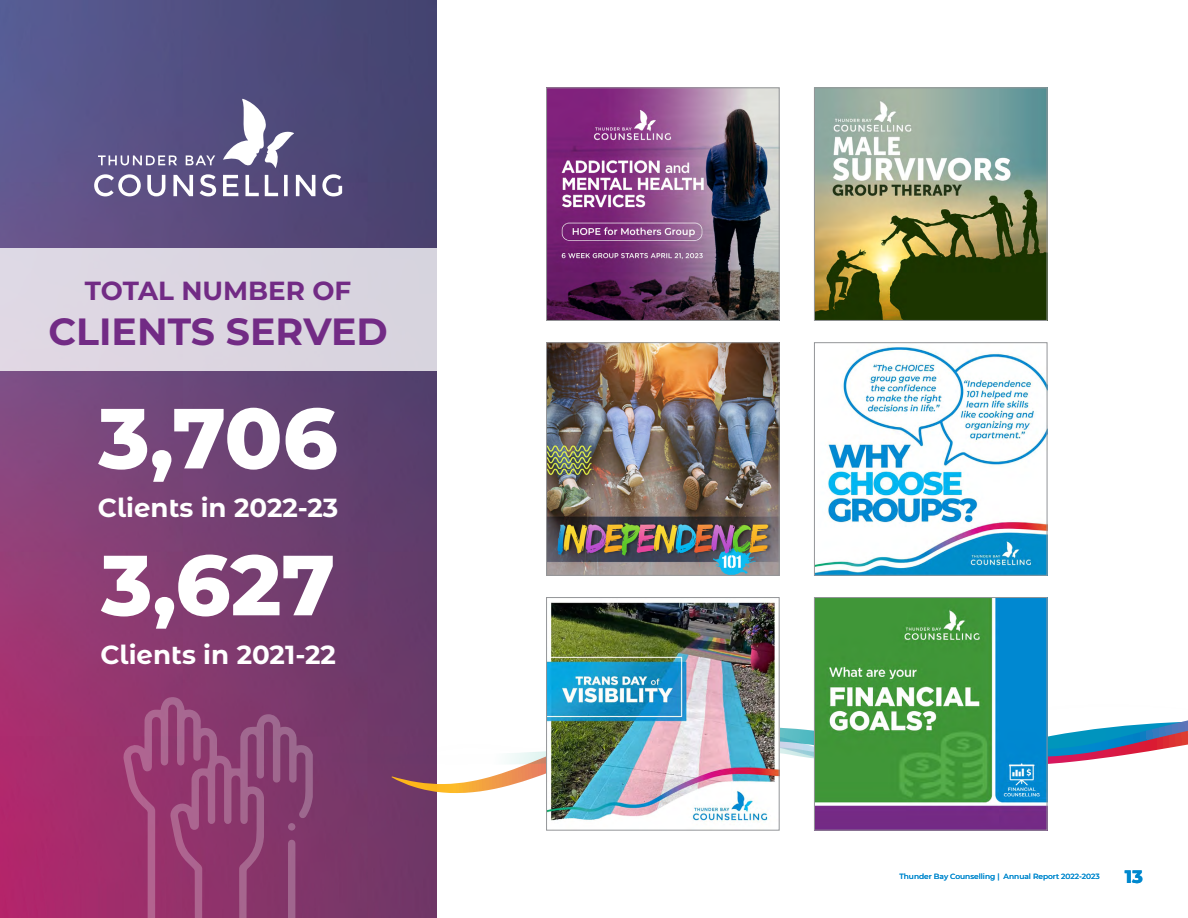
<style>
.page{position:relative;width:1188px;height:918px;background:#fff}
.page>*{position:absolute;margin:0;border:0;box-sizing:border-box;transform-origin:0 0}
.t1{font:800 85.05px/146.9px "Montserrat";color:#fff}
.t2{font:700 37.95px "Montserrat";color:#722b85}
.t3{font:700 26.25px "Montserrat";color:#722b85}
.t4{font:700 26.1px "Montserrat Alternates";color:#fff}
.t5{font:800 18px "Montserrat";color:#0088ce}
.t6{font:500 7.5px "Montserrat";color:#0088ce}
</style>
<div class="page">
<img style="left:0;top:0;width:436px;height:918px">
<svg style="left:123px;top:697px;width:190px;height:221px;background:#923f73"></svg>
<div style="left:288px;top:823px;width:7px;height:8px;background:#a0678e;border-radius:50%"></div>
<div style="left:0;top:248px;width:436px;height:123px;background:#dbd6e1"></div>
<svg style="left:223px;top:98px;width:71px;height:70px"></svg>
<svg style="left:94px;top:174px;width:47px;height:22px"></svg>
<svg style="left:147px;top:175px;width:18px;height:21px"></svg>
<svg style="left:173px;top:175px;width:20px;height:21px"></svg>
<svg style="left:200px;top:174px;width:16px;height:22px"></svg>
<svg style="left:223px;top:175px;width:15px;height:21px"></svg>
<svg style="left:245px;top:175px;width:14px;height:21px"></svg>
<svg style="left:265px;top:175px;width:13px;height:21px"></svg>
<svg style="left:284px;top:175px;width:4px;height:21px"></svg>
<svg style="left:296px;top:175px;width:19px;height:21px"></svg>
<svg style="left:322px;top:174px;width:20px;height:22px"></svg>
<svg style="left:98px;top:155px;width:79px;height:10px"></svg>
<svg style="left:186px;top:155px;width:29px;height:10px"></svg>
<svg style="left:391px;top:704px;width:657px;height:89px"></svg>
<svg style="left:331px;top:712px;width:857px;height:55px"></svg>
<img style="left:548px;top:90px;width:229px;height:229px">
<div style="left:546px;top:88px;width:233px;height:233px;border:1px solid #939598"></div>
<img style="left:548px;top:345px;width:229px;height:228px">
<div style="left:546px;top:343px;width:233px;height:232px;border:1px solid #939598"></div>
<img style="left:548px;top:602px;width:229px;height:220px">
<div style="left:546px;top:597px;width:233px;height:233px;border:1px solid #939598"></div>
<img style="left:816px;top:90px;width:229px;height:229px">
<div style="left:814px;top:88px;width:233px;height:233px;border:1px solid #939598"></div>
<img style="left:816px;top:599px;width:229px;height:229px">
<div style="left:814px;top:597px;width:233px;height:233px;border:1px solid #939598"></div>
<img style="left:816px;top:347px;width:229px;height:226px">
<div style="left:814px;top:343px;width:233px;height:232px;border:1px solid #939598"></div>
<h3 class="t3" style="left:85px;top:272px;width:268px">TOTAL NUMBER OF</h3>
<h2 class="t2" style="left:49px;top:304px;width:341px">CLIENTS SERVED</h2>
<h1 class="t1" style="left:98px;top:360px;width:241px">3,706<br>3,627</h1>
<h3 class="t4" style="left:98px;top:489px;width:242px">Clients in 2022-23</h3>
<h3 class="t4" style="left:100px;top:636px;width:237px">Clients in 2021-22</h3>
<p class="t6" style="left:899px;top:871px;width:202px">Thunder Bay Counselling | Annual Report 2022-2023</p>
<h3 class="t5" style="left:1125px;top:863px;width:20px">13</h3>
</div>
